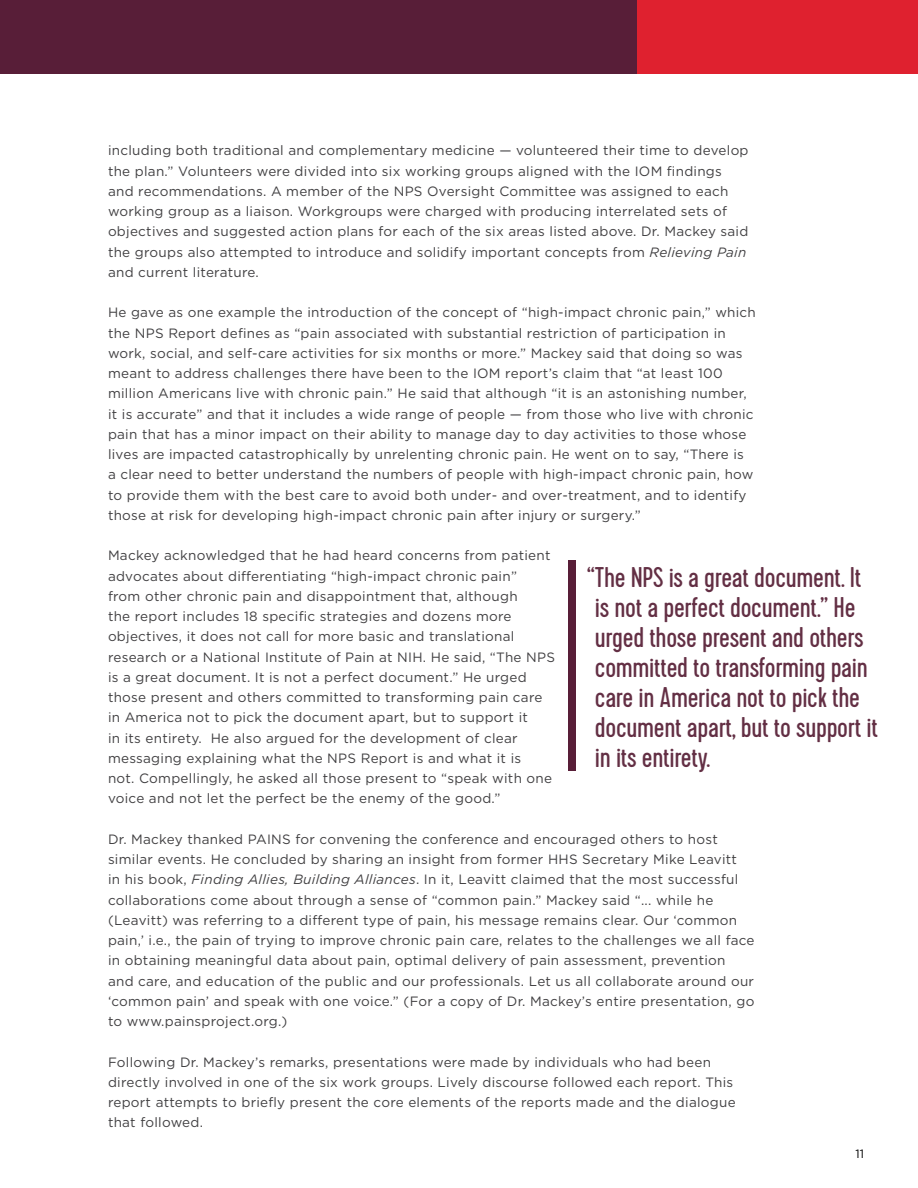
<style>
.page{position:relative;width:918px;height:1188px;background:#fff}
.page>*{position:absolute;margin:0;border:0;box-sizing:border-box;transform-origin:0 0}
.t1{font:28.5px/30px "Cervo";letter-spacing:-.01em;color:#632f44}
.t2{font:13.5px/20.2px "Gotham";letter-spacing:.02em;color:#414042}
.t3{font:12px "Gotham";color:#000}
.s1{font-style:italic}
</style>
<div class="page">
<div style="left:0;top:0;width:918px;height:73px;background:#581e38"></div>
<div style="left:637px;top:0;width:281px;height:73px;background:#df212f"></div>
<div style="left:568px;top:561px;width:8px;height:210px;background:#581e38"></div>
<p class="t2" style="left:108px;top:140px;width:642px">including both traditional and complementary medicine — volunteered their time to develop the plan.” Volunteers were divided into six working groups aligned with the IOM findings and recommendations. A member of the NPS Oversight Committee was assigned to each working group as a liaison. Workgroups were charged with producing interrelated sets of objectives and suggested action plans for each of the six areas listed above. Dr. Mackey said the groups also attempted to introduce and solidify important concepts from <span class="s1">Relieving Pain </span>and current literature.</p>
<p class="t2" style="left:108px;top:302px;width:649px">He gave as one example the introduction of the concept of “high-impact chronic pain,” which the NPS Report defines as “pain associated with substantial restriction of participation in work, social, and self-care activities for six months or more.” Mackey said that doing so was meant to address challenges there have been to the IOM report’s claim that “at least 100 million Americans live with chronic pain.” He said that although “it is an astonishing number, it is accurate” and that it includes a wide range of people — from those who live with chronic pain that has a minor impact on their ability to manage day to day activities to those whose lives are impacted catastrophically by unrelenting chronic pain. He went on to say, “There is<br>a clear need to better understand the numbers of people with high-impact chronic pain, how to provide them with the best care to avoid both under- and over-treatment, and to identify those at risk for developing high-impact chronic pain after injury or surgery.”</p>
<p class="t2" style="left:108px;top:545px;width:449px">Mackey acknowledged that he had heard concerns from patient advocates about differentiating “high-impact chronic pain”<br>from other chronic pain and disappointment that, although<br>the report includes 18 specific strategies and dozens more objectives, it does not call for more basic and translational research or a National Institute of Pain at NIH. He said, “The NPS is a great document. It is not a perfect document.” He urged those present and others committed to transforming pain care in America not to pick the document apart, but to support it<br>in its entirety. He also argued for the development of clear messaging explaining what the NPS Report is and what it is<br>not. Compellingly, he asked all those present to “speak with one voice and not let the perfect be the enemy of the good.”</p>
<p class="t2" style="left:108px;top:829px;width:648px">Dr. Mackey thanked PAINS for convening the conference and encouraged others to host similar events. He concluded by sharing an insight from former HHS Secretary Mike Leavitt<br>in his book, <span class="s1">Finding Allies, Building Alliances</span>. In it, Leavitt claimed that the most successful collaborations come about through a sense of “common pain.” Mackey said “... while he (Leavitt) was referring to a different type of pain, his message remains clear. Our ‘common pain,’ i.e., the pain of trying to improve chronic pain care, relates to the challenges we all face in obtaining meaningful data about pain, optimal delivery of pain assessment, prevention and care, and education of the public and our professionals. Let us all collaborate around our ‘common pain’ and speak with one voice.” (For a copy of Dr. Mackey’s entire presentation, go to www.painsproject.org.)</p>
<p class="t2" style="left:108px;top:1051px;width:629px">Following Dr. Mackey’s remarks, presentations were made by individuals who had been directly involved in one of the six work groups. Lively discourse followed each report. This report attempts to briefly present the core elements of the reports made and the dialogue that followed.</p>
<h1 class="t1" style="left:587px;top:563px;width:292px">“The NPS is a great document. It is not a perfect document.” He urged those present and others committed to transforming pain care in America not to pick the document apart, but to support it in its entirety.</h1>
<p class="t3" style="left:855px;top:1146px;width:10px">11</p>
</div>
